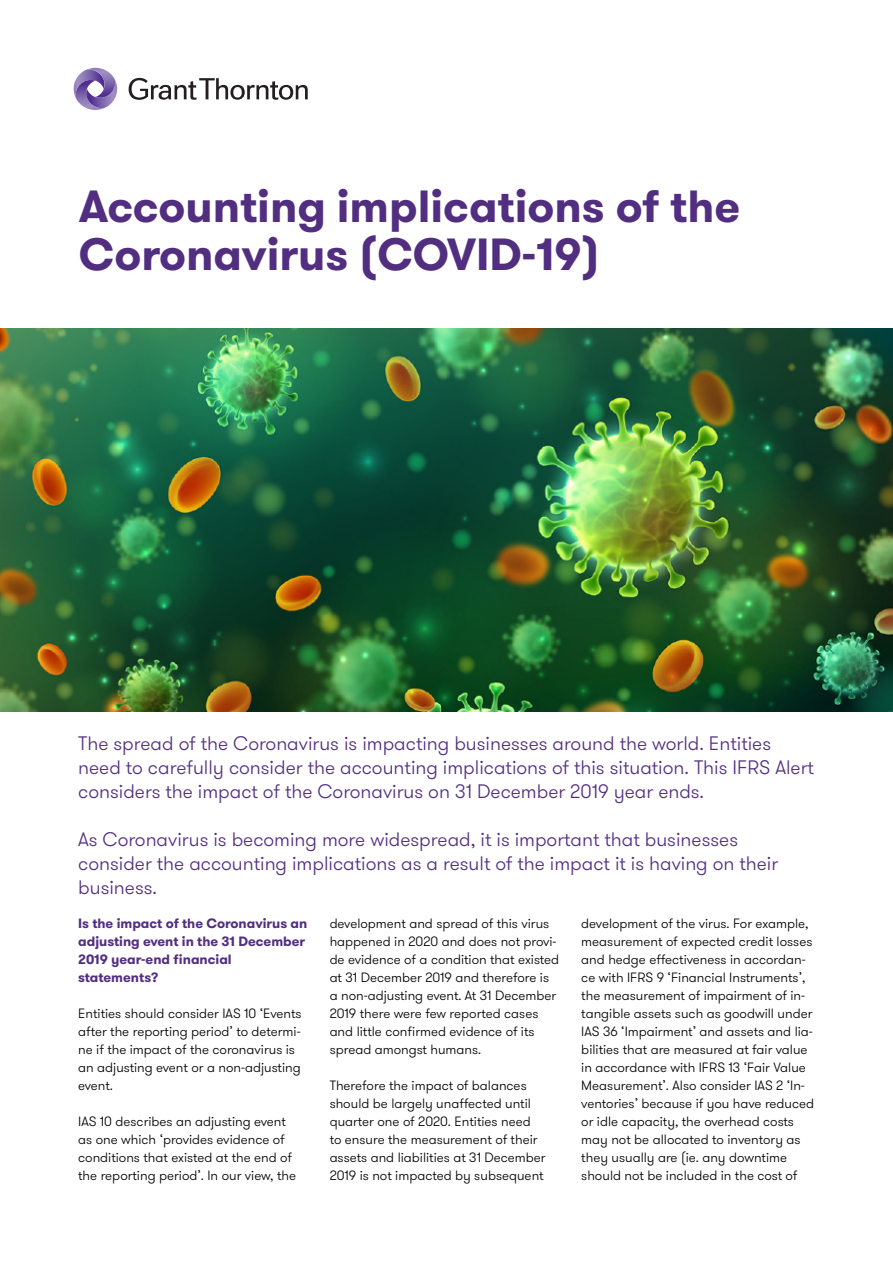
<style>
.page{position:relative;width:893px;height:1263px;background:#fff}
.page>*{position:absolute;margin:0;border:0;box-sizing:border-box;transform-origin:0 0}
.t1{font:700 45px/48px "GT Walsheim Pro";color:#522e81}
.t2{font:300 19.5px/24px "GT Walsheim Pro";color:#522e81}
.t3{font:300 13.5px/18px "GT Walsheim Pro";color:#000}
.t4{font:700 13.5px/18px "GT Walsheim Pro";color:#522e81}
</style>
<div class="page">
<svg style="left:129px;top:78px;width:179px;height:22px"></svg>
<svg style="left:73px;top:67px;width:45px;height:43px"></svg>
<img style="left:0;top:329px;width:893px;height:382px">
<p class="t1" style="left:79px;top:183px;width:663px">Accounting implications of the<br>Coronavirus (COVID-19)</p>
<p class="t2" style="left:78px;top:732px;width:737px">The spread of the Coronavirus is impacting businesses around the world. Entities need to carefully consider the accounting implications of this situation. This IFRS Alert considers the impact of the Coronavirus on 31 December 2019 year ends.</p>
<p class="t2" style="left:78px;top:828px;width:661px">As Coronavirus is becoming more widespread, it is important that businesses</p>
<p class="t2" style="left:78px;top:852px;width:702px">consider the accounting implications as a result of the impact it is having on their business.</p>
<p class="t4" style="left:78px;top:915px;width:231px">Is the impact of the Coronavirus an adjusting event in the 31 December<br>2019 year-end financial</p>
<p class="t4" style="left:78px;top:969px;width:82px">statements?</p>
<p class="t3" style="left:78px;top:1005px;width:225px">Entities should consider IAS 10 ‘Events after the reporting period’ to determi&shy;ne if the impact of the coronavirus is an adjusting event or a non-adjusting event.</p>
<p class="t3" style="left:78px;top:1113px;width:219px">IAS 10 describes an adjusting event as one which ‘provides evidence of conditions that existed at the end of the reporting period’. In our view, the</p>
<p class="t3" style="left:330px;top:915px;width:231px">development and spread of this virus happened in 2020 and does not provi&shy;de evidence of a condition that existed at 31 December 2019 and therefore is a non-adjusting event. At 31 December 2019 there were few reported cases and little confirmed evidence of its spread amongst humans.</p>
<p class="t3" style="left:330px;top:1077px;width:217px">Therefore the impact of balances should be largely unaffected until quarter one of 2020. Entities need to ensure the measurement of their assets and liabilities at 31 December 2019 is not impacted by subsequent</p>
<p class="t3" style="left:581px;top:915px;width:234px">development of the virus. For example, measurement of expected credit losses and hedge effectiveness in accordan&shy;ce with IFRS 9 ‘Financial Instruments’, the measurement of impairment of in&shy;tangible assets such as goodwill under IAS 36 ‘Impairment’ and assets and lia&shy;bilities that are measured at fair value in accordance with IFRS 13 ‘Fair Value Measurement’. Also consider IAS 2 ‘In&shy;ventories’ because if you have reduced or idle capacity, the overhead costs may not be allocated to inventory as they usually are (ie. any downtime should not be included in the cost of</p>
</div>
